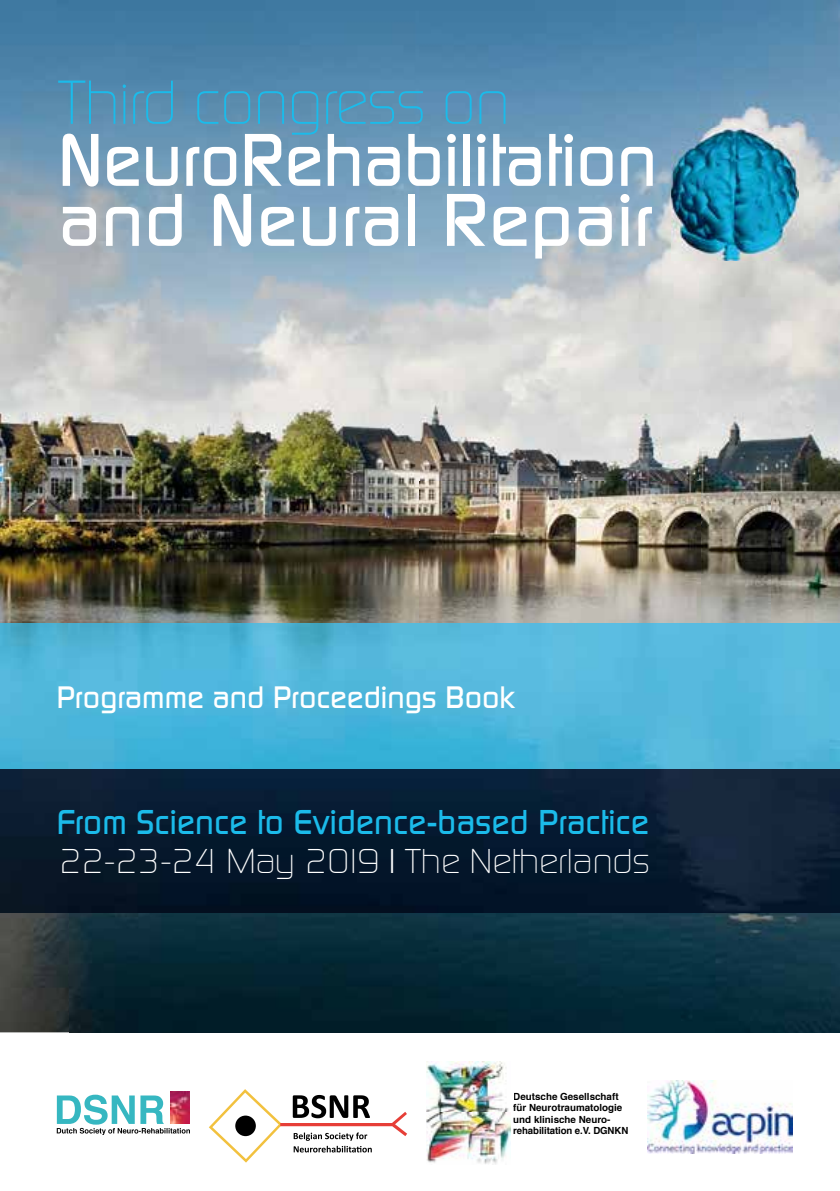
<style>
.page{position:relative;width:840px;height:1191px;background:#fff}
.page>*{position:absolute;margin:0;border:0;box-sizing:border-box;transform-origin:0 0}
.t1{font:500 72px/60px "Digital";letter-spacing:-.005em;color:#fff}
.t2{font:300 60px "Digital";letter-spacing:-.01em;color:#1bbbea}
.t3{font:500 33.4px "Digital";letter-spacing:.005em;color:#1bbbea}
.t4{font:300 33.4px "Digital";color:#fff}
.t5{font:500 30px "Digital";color:#fff}
.t6{font:700 9.8px/11.4px "Helvetica";color:#000}
</style>
<div class="page">
<img style="left:0;top:0;width:419px;height:624px">
<img style="left:419px;top:0;width:280px;height:624px">
<img style="left:699px;top:0;width:140px;height:137px">
<img style="left:770px;top:137px;width:69px;height:487px">
<img style="left:699px;top:260px;width:71px;height:364px">
<img style="left:0;top:912px;width:69px;height:120px">
<img style="left:69px;top:912px;width:770px;height:120px">
<img style="left:0;top:624px;width:839px;height:288px">
<img style="left:670px;top:128px;width:128px;height:132px">
<svg style="left:57px;top:1094px;width:133px;height:41px"></svg>
<img style="left:171px;top:1091px;width:19px;height:33px">
<svg style="left:209px;top:1089px;width:198px;height:73px"></svg>
<div style="left:235px;top:1115px;width:21px;height:21px;background:#000;border-radius:50%"></div>
<img style="left:426px;top:1061px;width:84px;height:103px">
<img style="left:647px;top:1080px;width:145px;height:73px">
<h2 class="t2" style="left:58px;top:67px;width:453px">Third congress on</h2>
<h1 class="t1" style="left:58px;top:130px;width:600px">NeuroRehabilitation and Neural Repair</h1>
<h3 class="t5" style="left:57px;top:679px;width:460px">Programme and Proceedings Book</h3>
<h3 class="t3" style="left:57px;top:802px;width:593px">From Science to Evidence-based Practice</h3>
<h3 class="t4" style="left:59px;top:841px;width:591px">22-23-24 May 2019 | The Netherlands</h3>
<p class="t6" style="left:513px;top:1090px;width:116px">Deutsche Gesellschaft für Neurotraumatologie und klinische Neuro&shy;rehabilitation e.V. DGNKN</p>
</div>
